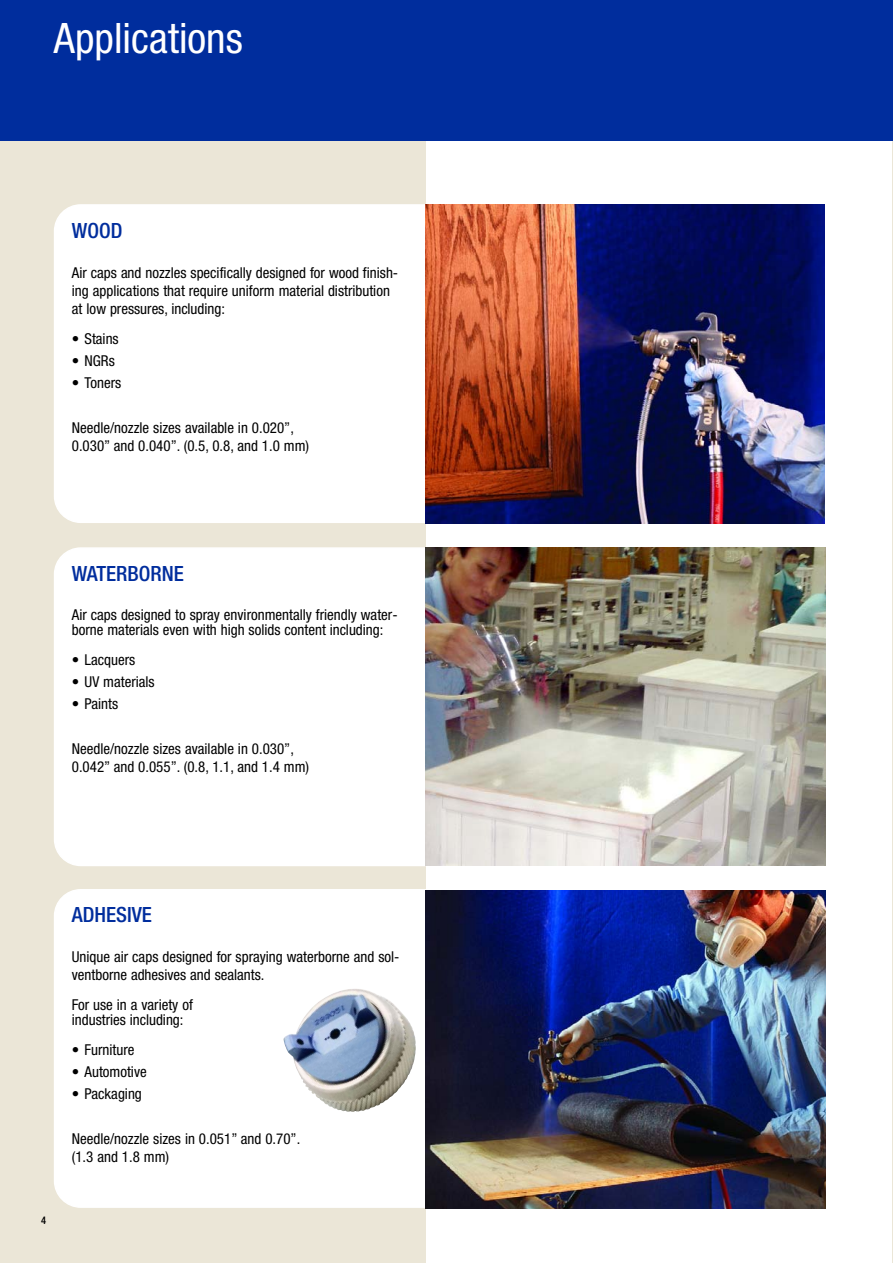
<style>
.page{position:relative;width:893px;height:1263px;background:#fff}
.page>*{position:absolute;margin:0;border:0;box-sizing:border-box;transform-origin:0 0}
.t1{font:condensed 42px "Helvetica Neue LT Std";color:#fff}
.t2{font:500 condensed 21px "Helvetica Neue LT Std";color:#002d9d}
.t3{font:condensed 15px/18px "Helvetica Neue LT Std";color:#000}
.t4{font:500 condensed 10.5px "Helvetica Neue LT Std";color:#000}
</style>
<div class="page">
<div style="left:0;top:133px;width:425px;height:1130px;background:#ebe6d7"></div>
<div style="left:0;top:0;width:893px;height:140px;background:#002d9d"></div>
<div style="left:54px;top:204px;width:371px;height:319px;background:#fff"></div>
<img style="left:425px;top:204px;width:400px;height:319px">
<div style="left:54px;top:547px;width:371px;height:319px;background:#fff"></div>
<div style="left:54px;top:889px;width:371px;height:319px;background:#fff"></div>
<img style="left:425px;top:890px;width:400px;height:319px">
<img style="left:425px;top:547px;width:400px;height:319px">
<img style="left:283px;top:986px;width:133px;height:127px">
<h1 class="t1" style="left:54px;top:23px;width:190px">Applications</h1>
<h2 class="t2" style="left:72px;top:223px;width:52px">WOOD</h2>
<p class="t3" style="left:72px;top:264px;width:328px">Air caps and nozzles specifically designed for wood finish&shy;ing applications that require uniform material distribution at low pressures, including:</p>
<p class="t3" style="left:72px;top:330px;width:48px">• Stains</p>
<p class="t3" style="left:72px;top:353px;width:45px">• NGRs</p>
<p class="t3" style="left:72px;top:375px;width:51px">• Toners</p>
<p class="t3" style="left:72px;top:419px;width:239px">Needle/nozzle sizes available in 0.020”,<br>0.030” and 0.040”. (0.5, 0.8, and 1.0 mm)</p>
<h2 class="t2" style="left:72px;top:566px;width:114px">WATERBORNE</h2>
<p class="t3" style="left:72px;top:608px;width:327px;line-height:15px">Air caps designed to spray environmentally friendly water&shy;borne materials even with high solids content including:</p>
<p class="t3" style="left:72px;top:652px;width:65px">• Lacquers</p>
<p class="t3" style="left:72px;top:674px;width:84px">• UV materials</p>
<p class="t3" style="left:72px;top:696px;width:48px">• Paints</p>
<p class="t3" style="left:72px;top:741px;width:239px">Needle/nozzle sizes available in 0.030”,<br>0.042” and 0.055”. (0.8, 1.1, and 1.4 mm)</p>
<p class="t4" style="left:41px;top:1216px;width:7px">4</p>
<h2 class="t2" style="left:72px;top:907px;width:82px">ADHESIVE</h2>
<p class="t3" style="left:72px;top:949px;width:329px">Unique air caps designed for spraying waterborne and sol&shy;ventborne adhesives and sealants.</p>
<p class="t3" style="left:72px;top:999px;width:123px;line-height:15px">For use in a variety of industries including:</p>
<p class="t3" style="left:72px;top:1042px;width:64px">• Furniture</p>
<p class="t3" style="left:72px;top:1064px;width:76px">• Automotive</p>
<p class="t3" style="left:72px;top:1086px;width:72px">• Packaging</p>
<p class="t3" style="left:72px;top:1131px;width:230px">Needle/nozzle sizes in 0.051” and 0.70”. (1.3 and 1.8 mm)</p>
</div>
